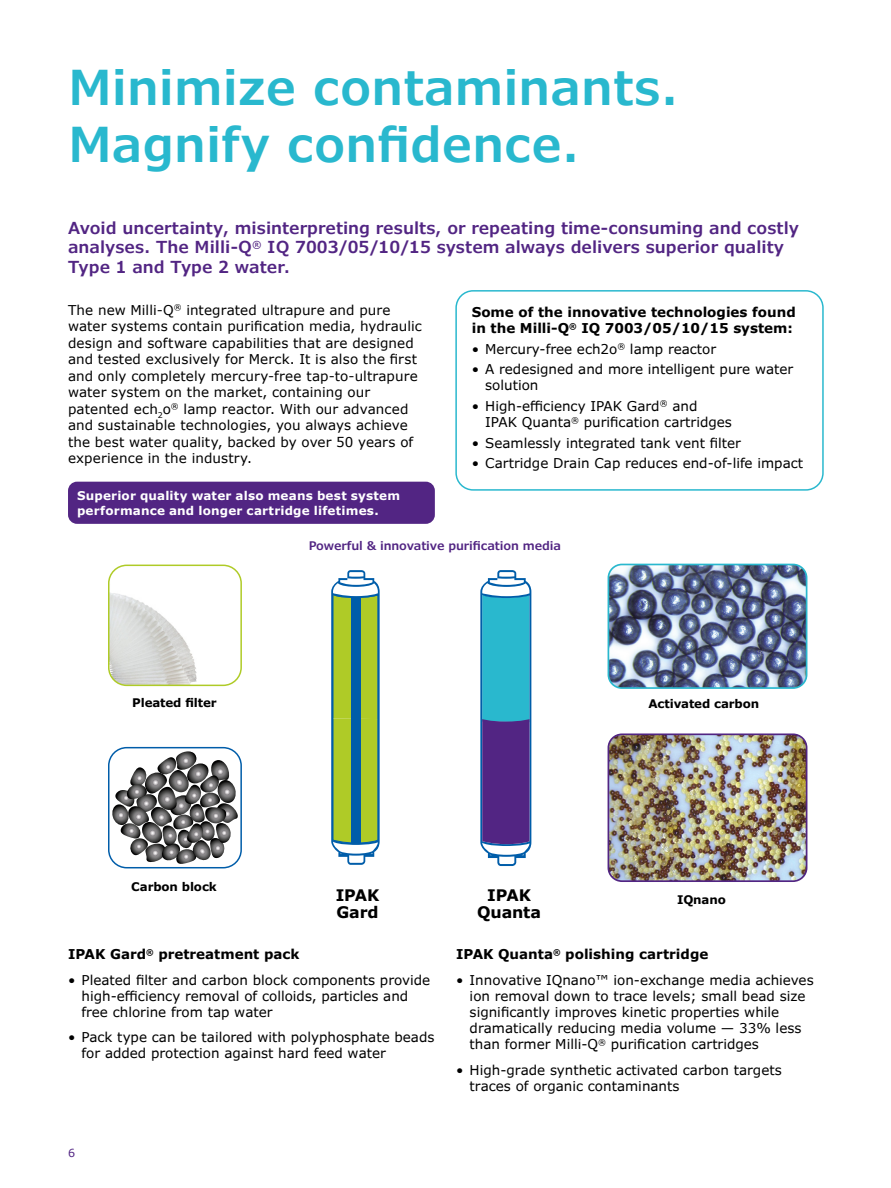
<style>
.page{position:relative;width:891px;height:1188px;background:#fff}
.page>*{position:absolute;margin:0;border:0;box-sizing:border-box;transform-origin:0 0}
.t1{font:600 48px/57.6px "Verdana Pro";color:#29b8ce}
.t2{font:600 16.5px/19.5px "Verdana Pro";color:#522583}
.t3{font:700 15.9px/17.4px "Verdana Pro";letter-spacing:-.01em;color:#000;text-align:center}
.t4{font:13.5px/16.2px "Verdana Pro";color:#000}
.t5{font:13.5px/16.5px "Verdana";letter-spacing:.005em;color:#000}
.t6{font:700 13.5px/16.5px "Verdana Pro";color:#000}
.t7{font:700 12px/15px "Verdana Pro";letter-spacing:.015em;color:#fff}
.t8{font:700 11.85px "Verdana Pro";letter-spacing:-.01em;color:#000}
.t9{font:600 11.85px "Verdana Pro";letter-spacing:-.01em;color:#522583}
.t10{font:11.1px "Verdana Pro";color:#522583}
</style>
<div class="page">
<div style="left:68px;top:482px;width:367px;height:42px;background:#522583;border-radius:9px"></div>
<svg style="left:331px;top:570px;width:49px;height:295px;background:#a6c55c"></svg>
<div style="left:351px;top:598px;width:10px;height:245px;background:#005da9"></div>
<div style="left:455px;top:290px;width:369px;height:201px;border:2px solid #29b8ce;border-radius:17px"></div>
<svg style="left:480px;top:570px;width:51px;height:296px;background:#5481b4"></svg>
<svg style="left:111px;top:751px;width:130px;height:114px"></svg>
<div style="left:108px;top:747px;width:134px;height:121px;border:2px solid #005da9;border-radius:18px"></div>
<img style="left:109px;top:565px;width:129px;height:120px">
<div style="left:108px;top:565px;width:134px;height:121px;border:2px solid #afcb27;border-radius:18px"></div>
<img style="left:608px;top:736px;width:199px;height:145px">
<div style="left:608px;top:733px;width:199px;height:149px;border:2px solid #522583;border-radius:13px"></div>
<img style="left:608px;top:564px;width:199px;height:123px">
<div style="left:608px;top:564px;width:199px;height:125px;border:2px solid #29b8ce;border-radius:13px"></div>
<h1 class="t1" style="left:68px;top:59px;width:613px">Minimize contaminants.<br>Magnify confidence.</h1>
<p class="t2" style="left:68px;top:218px;width:733px">Avoid uncertainty, misinterpreting results, or repeating time-consuming and costly analyses. The Milli-Q<sup>®</sup> IQ 7003/05/10/15 system always delivers superior quality<br>Type 1 and Type 2 water.</p>
<p class="t5" style="left:68px;top:302px;width:355px">The new Milli-Q<sup>®</sup> integrated ultrapure and pure water systems contain purification media, hydraulic design and software capabilities that are designed and tested exclusively for Merck. It is also the first and only completely mercury-free tap-to-ultrapure water system on the market, containing our patented ech<sub>2</sub>o<sup>®</sup> lamp reactor. With our advanced and sustainable technologies, you always achieve the best water quality, backed by over 50 years of experience in the industry.</p>
<p class="t7" style="left:77px;top:488px;width:325px">Superior quality water also means best system performance and longer cartridge lifetimes.</p>
<p class="t6" style="left:472px;top:304px;width:326px">Some of the innovative technologies found in the Milli-Q<sup>®</sup> IQ 7003/05/10/15 system:</p>
<p class="t4" style="left:472px;top:341px;width:246px">• Mercury-free ech2o<sup>®</sup> lamp reactor</p>
<p class="t4" style="left:485px;top:361px;width:310px;text-indent:-14px">• A redesigned and more intelligent pure water solution</p>
<p class="t4" style="left:485px;top:398px;width:248px;text-indent:-13px">• High-efficiency IPAK Gard<sup>®</sup> and<br>IPAK Quanta<sup>®</sup> purification cartridges</p>
<p class="t4" style="left:472px;top:435px;width:271px">• Seamlessly integrated tank vent filter</p>
<p class="t4" style="left:472px;top:455px;width:333px">• Cartridge Drain Cap reduces end-of-life impact</p>
<p class="t9" style="left:309px;top:538px;width:254px">Powerful &amp; innovative purification media</p>
<p class="t8" style="left:132px;top:695px;width:86px">Pleated filter</p>
<p class="t8" style="left:649px;top:696px;width:112px">Activated carbon</p>
<p class="t8" style="left:131px;top:879px;width:87px">Carbon block</p>
<p class="t3" style="left:336px;top:886px;width:45px;text-align:left">IPAK<br>Gard</p>
<p class="t6" style="left:68px;top:946px;width:233px">IPAK Gard<sup>®</sup> pretreatment pack</p>
<p class="t4" style="left:82px;top:972px;width:350px;text-indent:-14px">• Pleated filter and carbon block components provide high-efficiency removal of colloids, particles and free chlorine from tap water</p>
<p class="t4" style="left:82px;top:1029px;width:354px;text-indent:-14px">• Pack type can be tailored with polyphosphate beads for added protection against hard feed water</p>
<p class="t10" style="left:68px;top:1146px;width:9px">6</p>
<p class="t3" style="left:477px;top:886px;width:65px">IPAK<br>Quanta</p>
<p class="t8" style="left:677px;top:892px;width:50px">IQnano</p>
<p class="t6" style="left:456px;top:946px;width:254px">IPAK Quanta<sup>®</sup> polishing cartridge</p>
<p class="t4" style="left:470px;top:972px;width:346px;text-indent:-14px">• Innovative IQnano™ ion-exchange media achieves ion removal down to trace levels; small bead size significantly improves kinetic properties while dramatically reducing media volume — 33% less than former Milli-Q<sup>®</sup> purification cartridges</p>
<p class="t4" style="left:470px;top:1062px;width:314px;text-indent:-14px">• High-grade synthetic activated carbon targets traces of organic contaminants</p>
</div>
